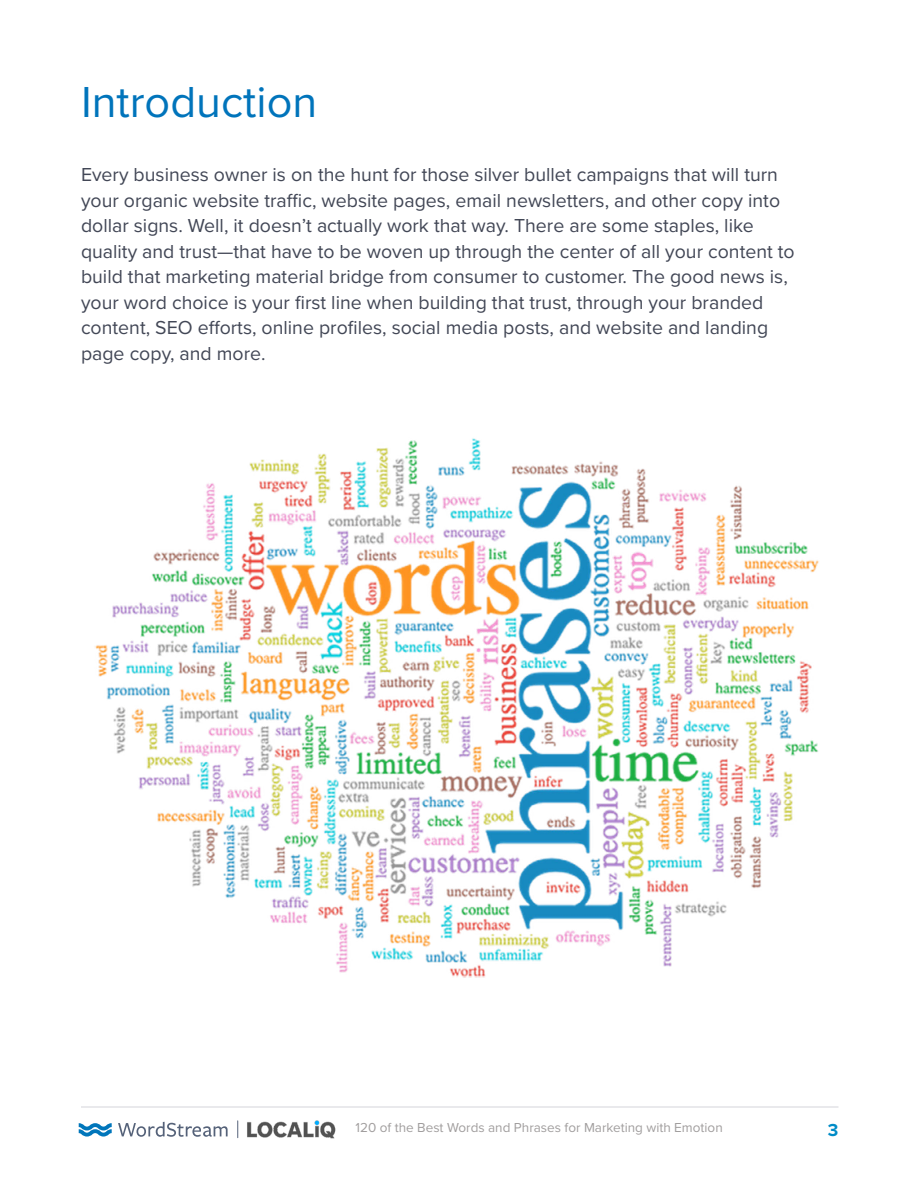
<style>
.page{position:relative;width:918px;height:1188px;background:#fff}
.page>*{position:absolute;margin:0;border:0;box-sizing:border-box;transform-origin:0 0}
.t1{font:45px "Proxima Nova";color:#0074bb}
.t2{font:19.5px/25.5px "Proxima Nova";color:#424756}
.t3{font:700 18px "Proxima Nova";color:#008cc7}
.t4{font:13.5px "Proxima Nova";color:#a19e9e}
</style>
<div class="page">
<hr style="left:81px;top:1106px;width:757px;height:2px;background:#e2e3e7">
<svg style="left:79px;top:1123px;width:33px;height:14px"></svg>
<svg style="left:118px;top:1122px;width:110px;height:15px"></svg>
<svg style="left:237px;top:1121px;width:1px;height:17px"></svg>
<img style="left:247px;top:1120px;width:89px;height:19px">
<img style="left:95px;top:438px;width:724px;height:540px">
<h1 class="t1" style="left:81px;top:68px;width:238px">Introduction</h1>
<p class="t2" style="left:81px;top:161px;width:715px">Every business owner is on the hunt for those silver bullet campaigns that will turn your organic website traffic, website pages, email newsletters, and other copy into dollar signs. Well, it doesn’t actually work that way. There are some staples, like quality and trust—that have to be woven up through the center of all your content to build that marketing material bridge from consumer to customer. The good news is, your word choice is your first line when building that trust, through your branded content, SEO efforts, online profiles, social media posts, and website and landing page copy, and more.</p>
<p class="t4" style="left:356px;top:1118px;width:369px">120 of the Best Words and Phrases for Marketing with Emotion</p>
<p class="t3" style="left:828px;top:1117px;width:12px">3</p>
</div>
